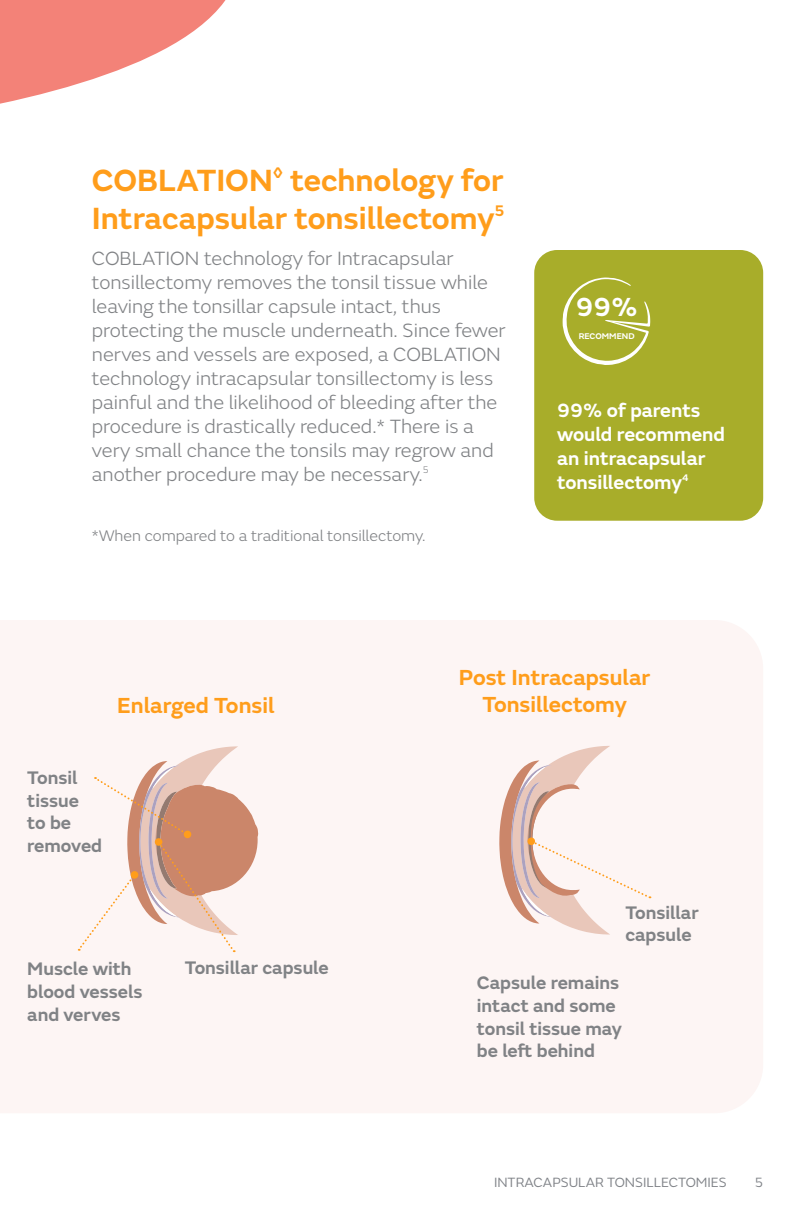
<style>
.page{position:relative;width:792px;height:1224px;background:#fff}
.page>*{position:absolute;margin:0;border:0;box-sizing:border-box;transform-origin:0 0}
.t1{font:600 32px/38px "SN Emeric";color:#ff9d1b}
.t2{font:600 27.2px "SN Emeric";color:#fff}
.t3{font:600 22.8px/27.2px "SN Emeric";color:#ff9d1b;text-align:center}
.t4{font:300 20px/24px "SN Emeric";color:#808285}
.t5{font:600 20px/24px "SN Emeric";color:#fff}
.t6{font:600 19px/22.8px "SN Emeric";color:#808285}
.t7{font:300 16px "SN Emeric";color:#808285}
.t8{font:14px "FS Emeric";color:#7f8287}
.t9{font:600 8.6px "SN Emeric";color:#fff}
</style>
<div class="page">
<svg style="left:0;top:0;width:226px;height:104px;fill:#f38278"></svg>
<div style="left:534px;top:250px;width:229px;height:271px;background:#a8ad2a;border-radius:23px"></div>
<svg style="left:562px;top:277px;width:89px;height:88px"></svg>
<div style="left:0;top:620px;width:763px;height:493px;background:#fdf5f4"></div>
<svg style="left:78px;top:746px;width:180px;height:206px"></svg>
<div style="left:155px;top:838px;width:7px;height:8px;background:#ff9d1b;border-radius:50%"></div>
<svg style="left:499px;top:746px;width:151px;height:189px"></svg>
<h1 class="t1" style="left:92px;top:161px;width:415px">COBLATION<sup>◊</sup> technology for<br>Intracapsular tonsillectomy<sup>5</sup></h1>
<p class="t4" style="left:92px;top:246px;width:415px">COBLATION technology for Intracapsular tonsillectomy removes the tonsil tissue while leaving the tonsillar capsule intact, thus protecting the muscle underneath. Since fewer nerves and vessels are exposed, a COBLATION technology intracapsular tonsillectomy is less painful and the likelihood of bleeding after the procedure is drastically reduced.* There is a very small chance the tonsils may regrow and another procedure may be necessary.<sup>5</sup></p>
<p class="t7" style="left:92px;top:526px;width:335px">*When compared to a traditional tonsillectomy.</p>
<h2 class="t2" style="left:576px;top:289px;width:63px">99%</h2>
<p class="t9" style="left:579px;top:331px;width:58px">RECOMMEND</p>
<p class="t5" style="left:557px;top:399px;width:169px">99% of parents would recommend an intracapsular tonsillectomy<sup>4</sup></p>
<p class="t3" style="left:117px;top:691px;width:159px">Enlarged Tonsil</p>
<p class="t6" style="left:27px;top:766px;width:76px">Tonsil tissue to be removed</p>
<p class="t6" style="left:27px;top:958px;width:117px">Muscle with blood vessels and verves</p>
<p class="t6" style="left:185px;top:956px;width:145px">Tonsillar capsule</p>
<p class="t3" style="left:459px;top:664px;width:193px">Post Intracapsular<br>Tonsillectomy</p>
<p class="t6" style="left:625px;top:901px;width:75px">Tonsillar capsule</p>
<p class="t6" style="left:477px;top:971px;width:147px">Capsule remains intact and some tonsil tissue may be left behind</p>
<p class="t8" style="left:494px;top:1173px;width:234px">INTRACAPSULAR TONSILLECTOMIES</p>
<p class="t8" style="left:755px;top:1173px;width:10px">5</p>
</div>
